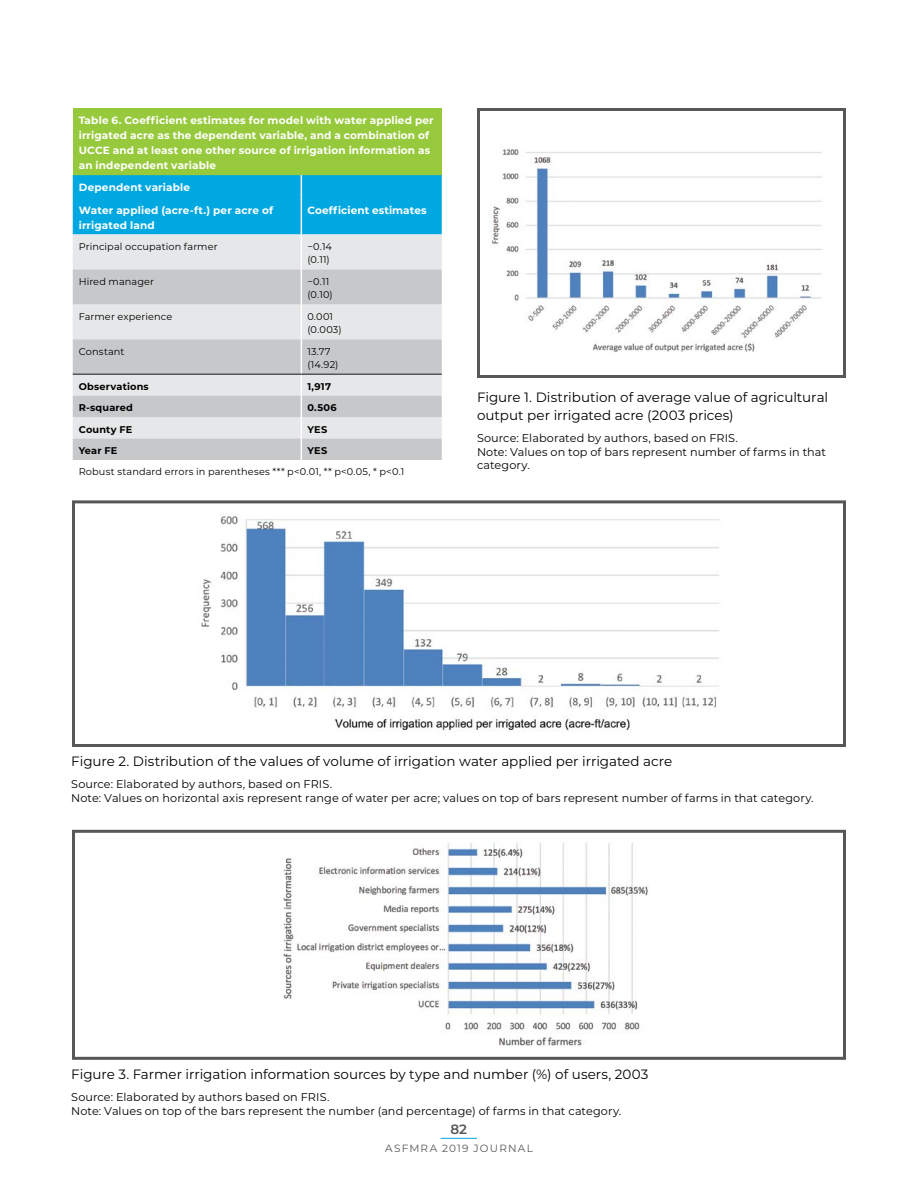
<style>
.page{position:relative;width:918px;height:1188px;background:#fff}
.page>*{position:absolute;margin:0;border:0;box-sizing:border-box;transform-origin:0 0}
.t1{font:13.5px/18px "Montserrat";color:#000}
.t2{font:600 13.5px "Montserrat";color:#57575a}
.t3{font:11.25px/13.5px "Montserrat";letter-spacing:.005em;color:#000}
.t4{font:700 10.5px/15px "Montserrat";letter-spacing:.015em;color:#fff}
.t5{font:10.5px "Montserrat";letter-spacing:.115em;color:#57575a}
.t6{font:9.75px/13.5px "Montserrat";letter-spacing:.01em;color:#000}
.t7{font:700 9.75px "Montserrat";letter-spacing:.02em;color:#000}
</style>
<div class="page">
<hr style="left:441px;top:1138px;width:36px;height:1px;background:#00a8e1">
<div style="left:73px;top:108px;width:369px;height:67px;background:#97c93d"></div>
<div style="left:73px;top:234px;width:369px;height:35px;background:#e6e7e8"></div>
<svg style="left:73px;top:269px;width:369px;height:191px;background:#d3d4d6"></svg>
<div style="left:73px;top:175px;width:369px;height:59px;background:#00a8e1"></div>
<hr style="left:301px;top:197px;width:1px;height:37px;background:#fff">
<hr style="left:301px;top:234px;width:1px;height:35px;background:#fff">
<hr style="left:301px;top:269px;width:1px;height:35px;background:#fff">
<hr style="left:301px;top:304px;width:1px;height:35px;background:#fff">
<hr style="left:301px;top:339px;width:1px;height:34px;background:#fff">
<svg style="left:301px;top:375px;width:1px;height:85px"></svg>
<hr style="left:73px;top:373px;width:228px;height:2px;background:#57575a">
<hr style="left:301px;top:373px;width:141px;height:2px;background:#57575a">
<img style="left:489px;top:149px;width:334px;height:203px">
<div style="left:477px;top:108px;width:369px;height:270px;border:3px solid #57575a"></div>
<img style="left:201px;top:516px;width:519px;height:215px">
<div style="left:72px;top:500px;width:774px;height:247px;border:3px solid #57575a"></div>
<img style="left:283px;top:842px;width:365px;height:204px">
<div style="left:72px;top:830px;width:774px;height:230px;border:3px solid #57575a"></div>
<p class="t4" style="left:79px;top:112px;width:357px">Table 6. Coefficient estimates for model with water applied per irrigated acre as the dependent variable, and a combination of UCCE and at least one other source of irrigation information as an independent variable</p>
<p class="t4" style="left:79px;top:176px;width:196px;line-height:22.2px">Dependent variable<br>Water applied (acre-ft.) per acre of</p>
<p class="t4" style="left:79px;top:217px;width:78px">irrigated land</p>
<p class="t4" style="left:307px;top:202px;width:121px">Coefficient estimates</p>
<p class="t6" style="left:79px;top:239px;width:140px">Principal occupation farmer</p>
<p class="t6" style="left:307px;top:239px;width:26px">−0.14 (0.11)</p>
<p class="t6" style="left:79px;top:274px;width:77px">Hired manager</p>
<p class="t6" style="left:307px;top:274px;width:27px">−0.11 (0.10)</p>
<p class="t6" style="left:79px;top:309px;width:95px">Farmer experience</p>
<p class="t6" style="left:307px;top:309px;width:36px">0.001 (0.003)</p>
<p class="t6" style="left:79px;top:344px;width:47px">Constant</p>
<p class="t6" style="left:307px;top:344px;width:33px">13.77 (14.92)</p>
<p class="t7" style="left:79px;top:379px;width:72px">Observations</p>
<p class="t7" style="left:307px;top:379px;width:25px">1,917</p>
<p class="t7" style="left:79px;top:401px;width:56px">R-squared</p>
<p class="t7" style="left:307px;top:401px;width:31px">0.506</p>
<p class="t7" style="left:79px;top:422px;width:55px">County FE</p>
<p class="t7" style="left:307px;top:422px;width:21px">YES</p>
<p class="t7" style="left:79px;top:444px;width:40px">Year FE</p>
<p class="t7" style="left:307px;top:444px;width:21px">YES</p>
<p class="t6" style="left:79px;top:465px;width:327px">Robust standard errors in parentheses *** p&lt;0.01, ** p&lt;0.05, * p&lt;0.1</p>
<p class="t1" style="left:477px;top:388px;width:353px">Figure 1. Distribution of average value of agricultural output per irrigated acre (2003 prices)</p>
<p class="t3" style="left:477px;top:431px;width:351px">Source: Elaborated by authors, based on FRIS.<br>Note: Values on top of bars represent number of farms in that category.</p>
<p class="t1" style="left:71px;top:752px;width:602px">Figure 2. Distribution of the values of volume of irrigation water applied per irrigated acre</p>
<p class="t3" style="left:71px;top:777px;width:744px">Source: Elaborated by authors, based on FRIS.<br>Note: Values on horizontal axis represent range of water per acre; values on top of bars represent number of farms in that category.</p>
<p class="t1" style="left:71px;top:1064px;width:579px">Figure 3. Farmer irrigation information sources by type and number (%) of users, 2003</p>
<p class="t3" style="left:71px;top:1090px;width:552px">Source: Elaborated by authors based on FRIS.<br>Note: Values on top of the bars represent the number (and percentage) of farms in that category.</p>
<p class="t2" style="left:450px;top:1120px;width:18px">82</p>
<p class="t5" style="left:385px;top:1141px;width:149px">ASFMRA 2019 JOURNAL</p>
</div>
